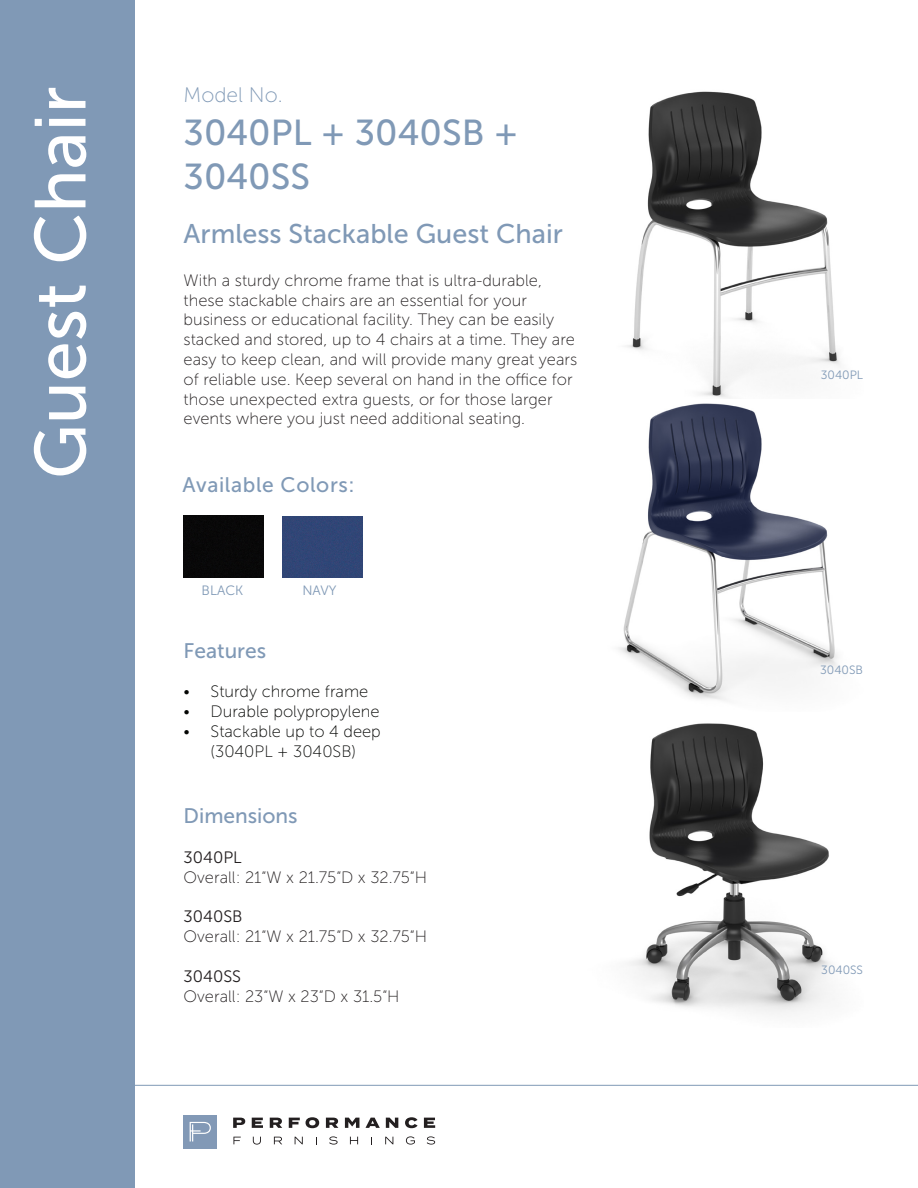
<style>
.page{position:relative;width:918px;height:1188px;background:#fff}
.page>*{position:absolute;margin:0;border:0;box-sizing:border-box;transform-origin:0 0}
.t1{font:72px "Museo Sans 500";color:#fff}
.t2{font:36px/43.2px "Museo Sans 500";color:#8099b6}
.t3{font:27px "Museo Sans 500";color:#8099b6}
.t4{font:21px "Museo Sans 500";color:#8099b6}
.t5{font:21px "Museo Sans 500";letter-spacing:.03em;color:#8099b6}
.t6{font:21px "Museo Sans 100";color:#8099b6}
.t7{font:16.5px/19.8px "Museo Sans 100";color:#231f20}
.t8{font:16.5px/19.8px "Museo Sans 100";color:#040503;text-align:center}
.t9{font:16.5px "Museo Sans 300";color:#231f20}
.t10{font:13.5px "Museo Sans 300";color:#8099b6}
.t11{font:12px "Museo Sans 300";color:#8099b6}
</style>
<div class="page">
<div style="left:0;top:0;width:135px;height:1188px;background:#8099b6"></div>
<svg style="left:233px;top:1118px;width:12px;height:10px"></svg>
<svg style="left:252px;top:1118px;width:11px;height:10px"></svg>
<svg style="left:270px;top:1118px;width:12px;height:10px"></svg>
<svg style="left:289px;top:1118px;width:11px;height:10px"></svg>
<svg style="left:306px;top:1117px;width:13px;height:11px"></svg>
<svg style="left:326px;top:1118px;width:12px;height:10px"></svg>
<svg style="left:345px;top:1118px;width:14px;height:10px"></svg>
<svg style="left:366px;top:1118px;width:14px;height:10px"></svg>
<svg style="left:386px;top:1118px;width:12px;height:10px"></svg>
<svg style="left:405px;top:1117px;width:13px;height:11px"></svg>
<svg style="left:424px;top:1118px;width:11px;height:10px"></svg>
<svg style="left:233px;top:1137px;width:8px;height:7px"></svg>
<svg style="left:253px;top:1137px;width:8px;height:8px"></svg>
<svg style="left:274px;top:1137px;width:8px;height:7px"></svg>
<svg style="left:295px;top:1137px;width:8px;height:7px"></svg>
<svg style="left:329px;top:1136px;width:9px;height:9px"></svg>
<svg style="left:350px;top:1137px;width:8px;height:7px"></svg>
<svg style="left:385px;top:1137px;width:8px;height:7px"></svg>
<svg style="left:406px;top:1136px;width:9px;height:9px"></svg>
<svg style="left:427px;top:1136px;width:8px;height:9px"></svg>
<div style="left:184px;top:1115px;width:33px;height:33px;background:#8299b6"></div>
<svg style="left:190px;top:1122px;width:21px;height:20px"></svg>
<hr style="left:135px;top:1085px;width:783px;height:1px;background:#8099b6">
<img style="left:627px;top:91px;width:213px;height:307px">
<img style="left:618px;top:403px;width:220px;height:298px">
<img style="left:629px;top:723px;width:201px;height:291px">
<div style="left:283px;top:516px;width:79px;height:62px;background:#314676"></div>
<div style="left:183px;top:516px;width:80px;height:61px;background:#080809"></div>
<p class="t1" style="left:21px;top:479px;width:394px;rotate:-90deg">Guest Chair</p>
<p class="t6" style="left:184px;top:84px;width:101px">Model No.</p>
<p class="t2" style="left:184px;top:111px;width:336px">3040PL + 3040SB +<br>3040SS</p>
<p class="t3" style="left:184px;top:219px;width:381px">Armless Stackable Guest Chair</p>
<p class="t7" style="left:184px;top:270px;width:395px">With a sturdy chrome frame that is ultra-durable, these stackable chairs are an essential for your business or educational facility. They can be easily stacked and stored, up to 4 chairs at a time. They are easy to keep clean, and will provide many great years of reliable use. Keep several on hand in the office for those unexpected extra guests, or for those larger events where you just need additional seating.</p>
<p class="t5" style="left:183px;top:473px;width:174px">Available Colors:</p>
<p class="t10" style="left:202px;top:583px;width:43px">BLACK</p>
<p class="t10" style="left:302px;top:584px;width:36px">NAVY</p>
<p class="t4" style="left:184px;top:639px;width:84px">Features</p>
<p class="t8" style="left:184px;top:682px;width:186px">• Sturdy chrome frame</p>
<p class="t8" style="left:184px;top:702px;width:198px">• Durable polypropylene</p>
<p class="t8" style="left:184px;top:722px;width:199px">• Stackable up to 4 deep (3040PL + 3040SB)</p>
<p class="t4" style="left:184px;top:805px;width:116px">Dimensions</p>
<p class="t9" style="left:184px;top:848px;width:60px">3040PL</p>
<p class="t7" style="left:184px;top:867px;width:245px">Overall: 21“W x 21.75“D x 32.75“H</p>
<p class="t9" style="left:184px;top:908px;width:60px">3040SB</p>
<p class="t7" style="left:184px;top:927px;width:245px">Overall: 21“W x 21.75“D x 32.75“H</p>
<p class="t9" style="left:184px;top:967px;width:59px">3040SS</p>
<p class="t7" style="left:184px;top:986px;width:217px">Overall: 23“W x 23“D x 31.5“H</p>
<p class="t11" style="left:821px;top:368px;width:44px">3040PL</p>
<p class="t11" style="left:820px;top:664px;width:44px">3040SB</p>
<p class="t11" style="left:821px;top:964px;width:43px">3040SS</p>
</div>
